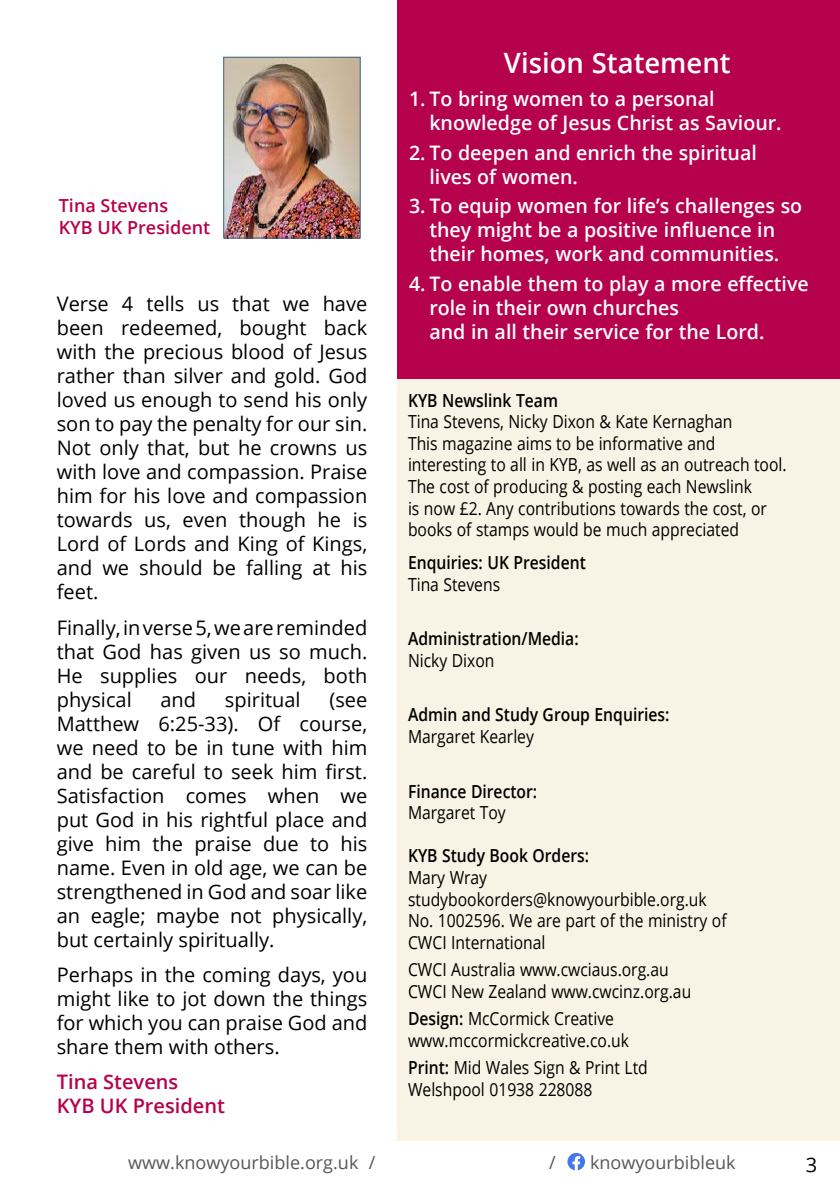
<style>
.page{position:relative;width:840px;height:1191px;background:#fff}
.page>*{position:absolute;margin:0;border:0;box-sizing:border-box;transform-origin:0 0}
.t1{font:600 28px "Open Sans";color:#fff}
.t2{font:20px/24px "Open Sans";color:#000;text-align:justify}
.t3{font:600 20px/24px "Open Sans";color:#fff}
.t4{font:600 20px/24px "Open Sans";color:#b6014c}
.t5{font:18px/21.6px "Open Sans";color:#000;scale:.87 1}
.t6{font:600 18px "Open Sans";color:#000;scale:.87 1}
.t7{font:18px "Open Sans";color:#575756}
.t8{font:600 18px/21.6px "Open Sans";color:#b6014c}
.s1{font-weight:600}
.s2{color:#fff}
</style>
<div class="page">
<div style="left:397px;top:360px;width:442px;height:780px;background:#f8f3e4"></div>
<div style="left:397px;top:0;width:442px;height:378px;background:#b6014c"></div>
<img style="left:225px;top:59px;width:133px;height:177px">
<div style="left:223px;top:57px;width:137px;height:181px;border:1px solid #355f7e"></div>
<svg style="left:567px;top:1152px;width:17px;height:18px"></svg>
<p class="t8" style="left:59px;top:194px;width:153px">Tina Stevens<br>KYB UK President</p>
<p class="t2" style="left:57px;top:291px;width:312px">Verse 4 tells us that we have been redeemed, bought back with the precious blood of Jesus rather than silver and gold. God loved us enough to send his only son to pay the penalty for our sin.<br>Not only that, but he crowns us with love and compassion. Praise him for his love and compassion towards us, even though he is Lord of Lords and King of Kings, and we should be falling at his feet.</p>
<p class="t2" style="left:57px;top:615px;width:312px">Finally, in verse 5, we are reminded that God has given us so much.<br>He supplies our needs, both physical</p>
<p class="t2" style="left:160px;top:687px;width:37px">and</p>
<p class="t2" style="left:225px;top:687px;width:77px">spiritual</p>
<p class="t2" style="left:57px;top:687px;width:312px;text-indent:272px">(see Matthew 6:25-33). Of course, we need to be in tune with him and be careful to seek him first.<br>Satisfaction comes when we put God in his rightful place and give him the praise due to his name. Even in old age, we can be strengthened in God and soar like an eagle; maybe not physically, but certainly spiritually.</p>
<p class="t2" style="left:57px;top:962px;width:312px">Perhaps in the coming days, you might like to jot down the things for which you can praise God and share them with others.</p>
<p class="t4" style="left:57px;top:1069px;width:170px">Tina Stevens<br>KYB UK President</p>
<h1 class="t1" style="left:503px;top:44px;width:228px">Vision Statement</h1>
<p class="t3" style="left:429px;top:86px;width:353px;text-indent:-20px">1. To bring women to a personal knowledge of Jesus Christ as Saviour.</p>
<p class="t3" style="left:429px;top:140px;width:329px;text-indent:-20px">2. To deepen and enrich the spiritual lives of women.</p>
<p class="t3" style="left:409px;top:194px;width:394px;text-align:center">3. To equip women for life’s challenges so they might be a positive influence in their homes, work and communities.</p>
<p class="t3" style="left:429px;top:271px;width:381px;text-indent:-20px">4. To enable them to play a more effective role in their own churches<br>and in all their service for the Lord.</p>
<p class="t6" style="left:408px;top:387px;width:174px">KYB Newslink Team</p>
<p class="t5" style="left:408px;top:410px;width:436px">Tina Stevens, Nicky Dixon &amp; Kate Kernaghan<br>This magazine aims to be informative and interesting to all in KYB, as well as an outreach tool.<br>The cost of producing &amp; posting each Newslink<br>is now £2. Any contributions towards the cost, or books of stamps would be much appreciated</p>
<p class="t6" style="left:408px;top:550px;width:206px">Enquiries: UK President</p>
<p class="t5" style="left:408px;top:573px;width:107px">Tina Stevens</p>
<p class="t6" style="left:408px;top:626px;width:197px">Administration/Media:</p>
<p class="t5" style="left:408px;top:649px;width:101px">Nicky Dixon</p>
<p class="t6" style="left:408px;top:702px;width:302px">Admin and Study Group Enquiries:</p>
<p class="t5" style="left:408px;top:725px;width:146px">Margaret Kearley</p>
<p class="t6" style="left:408px;top:778px;width:150px">Finance Director:</p>
<p class="t5" style="left:408px;top:801px;width:114px">Margaret Toy</p>
<p class="t6" style="left:408px;top:843px;width:209px">KYB Study Book Orders:</p>
<p class="t5" style="left:408px;top:866px;width:367px">Mary Wray studybookorders@knowyourbible.org.uk<br>No. 1002596. We are part of the ministry of<br>CWCI International</p>
<p class="t5" style="left:408px;top:958px;width:327px">CWCI Australia www.cwciaus.org.au<br>CWCI New Zealand www.cwcinz.org.au</p>
<p class="t5" style="left:408px;top:1007px;width:255px"><span class="s1">Design:</span> McCormick Creative www.mccormickcreative.co.uk</p>
<p class="t5" style="left:408px;top:1056px;width:277px"><span class="s1">Print:</span> Mid Wales Sign &amp; Print Ltd<br>Welshpool 01938 228088</p>
<p class="t7" style="left:128px;top:1149px;width:428px">www.knowyourbible.org.uk / <span class="s2">Tel: 07516 847997</span> /</p>
<p class="t7" style="left:589px;top:1149px;width:147px">knowyourbibleuk</p>
<p class="t2" style="left:805px;top:1152px;width:13px">3</p>
</div>
